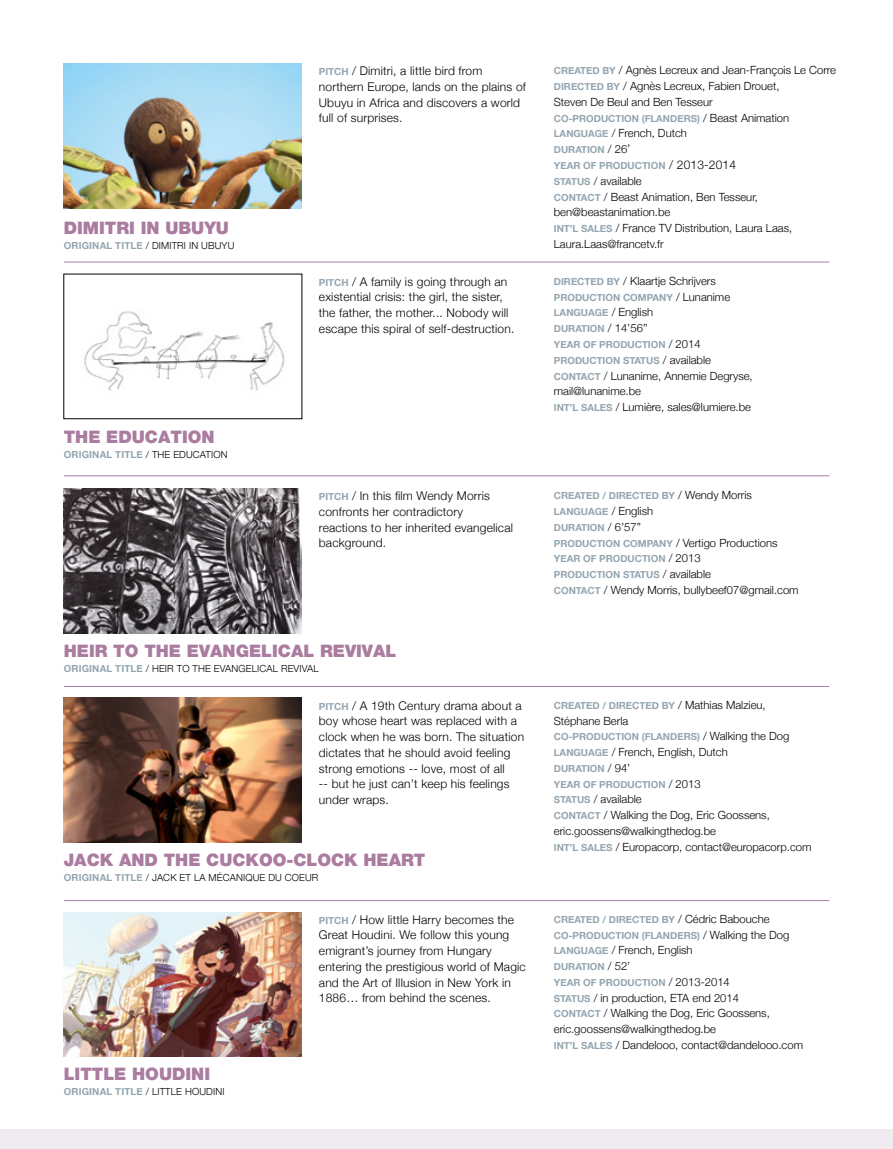
<style>
.page{position:relative;width:893px;height:1149px;background:#fff}
.page>*{position:absolute;margin:0;border:0;box-sizing:border-box;transform-origin:0 0}
.t1{font:900 17.25px "Helvetica Neue";color:#aa7c9f}
.t2{font:300 12px/15.8px "Helvetica Neue";letter-spacing:.015em;color:#000}
.t3{font:300 11.25px/15.8px "Helvetica Neue";color:#000}
.t4{font:700 9.75px/15.8px "Helvetica Neue";color:#93a5b0}
.t5{font:300 9.75px "Helvetica Neue";letter-spacing:.015em;color:#000}
.s1{font-weight:700;color:#93a5b0}
.s2{font-weight:300;color:#000}
.s3{font-weight:700;font-size:9.75px;color:#93a5b0}
.s4{font-weight:300;font-size:11.25px;color:#000}
.s5{font-weight:300;font-size:12px;color:#000}
</style>
<div class="page">
<div style="left:0;top:1129px;width:893px;height:19px;background:#f0eaf1"></div>
<img style="left:84px;top:311px;width:201px;height:80px">
<img style="left:64px;top:488px;width:238px;height:145px">
<img style="left:64px;top:697px;width:238px;height:145px">
<img style="left:64px;top:912px;width:238px;height:144px">
<img style="left:64px;top:64px;width:238px;height:144px">
<hr style="left:64px;top:261px;width:765px;height:1px;background:#aa7c9f">
<hr style="left:64px;top:475px;width:765px;height:1px;background:#aa7c9f">
<hr style="left:64px;top:686px;width:765px;height:1px;background:#aa7c9f">
<hr style="left:64px;top:899px;width:765px;height:1px;background:#aa7c9f">
<h1 class="t1" style="left:64px;top:218px;width:167px">DIMITRI IN UBUYU</h1>
<p class="t5" style="left:64px;top:238px;width:172px"><span class="s1">ORIGINAL TITLE</span> / DIMITRI IN UBUYU</p>
<h1 class="t1" style="left:64px;top:426px;width:152px">THE EDUCATION</h1>
<p class="t4" style="left:64px;top:446px;width:165px">ORIGINAL TITLE <span class="s2">/ THE EDUCATION</span></p>
<p class="t2" style="left:319px;top:62px;width:209px"><span class="s3">PITCH</span> / Dimitri, a little bird from northern Europe, lands on the plains of<br>Ubuyu in Africa and discovers a world full of surprises.</p>
<p class="t3" style="left:554px;top:62px;width:284px"><span class="s3">CREATED BY</span> / Agnès Lecreux and Jean-François Le Corre<br><span class="s3">DIRECTED BY</span> / Agnès Lecreux, Fabien Drouet,<br>Steven De Beul and Ben Tesseur</p>
<p class="t4" style="left:554px;top:110px;width:237px">CO-PRODUCTION (FLANDERS) <span class="s4">/ Beast Animation</span></p>
<p class="t3" style="left:554px;top:125px;width:135px"><span class="s3">LANGUAGE</span> / French, Dutch</p>
<p class="t4" style="left:554px;top:142px;width:184px">DURATION <span class="s4">/ 26</span><span class="s5">’<br></span>YEAR OF PRODUCTION <span class="s5">/ 2013-2014</span></p>
<p class="t3" style="left:554px;top:172px;width:240px"><span class="s3">STATUS</span> / available<br><span class="s3">CONTACT</span> / Beast Animation, Ben Tesseur, ben@beastanimation.be<br><span class="s3">INT’L SALES</span> / France TV Distribution, Laura Laas,<br>Laura.Laas@francetv.fr</p>
<p class="t2" style="left:319px;top:273px;width:197px"><span class="s3">PITCH</span> / A family is going through an existential crisis: the girl, the sister, the father, the mother... Nobody will escape this spiral of self-destruction.</p>
<p class="t3" style="left:554px;top:272px;width:163px"><span class="s3">DIRECTED BY</span> / Klaartje Schrijvers</p>
<p class="t4" style="left:554px;top:289px;width:178px">PRODUCTION COMPANY <span class="s4">/ Lunanime<br></span>LANGUAGE <span class="s4">/ English<br></span>DURATION <span class="s4">/ 14’56’’<br></span>YEAR OF PRODUCTION <span class="s4">/ 2014<br></span>PRODUCTION STATUS <span class="s4">/ available</span></p>
<p class="t3" style="left:554px;top:367px;width:200px"><span class="s3">CONTACT</span> / Lunanime, Annemie Degryse, mail@lunanime.be<br><span class="s3">INT’L SALES</span> / Lumière, sales@lumiere.be</p>
<p class="t2" style="left:319px;top:487px;width:196px"><span class="s3">PITCH</span> / In this film Wendy Morris confronts her contradictory reactions to her inherited evangelical background.</p>
<p class="t4" style="left:554px;top:488px;width:200px">CREATED / DIRECTED BY <span class="s4">/ Wendy Morris<br></span>LANGUAGE <span class="s4">/ English<br></span>DURATION <span class="s4">/ 6’57”</span></p>
<p class="t3" style="left:554px;top:534px;width:225px"><span class="s3">PRODUCTION COMPANY</span> / Vertigo Productions</p>
<p class="t4" style="left:554px;top:551px;width:159px">YEAR OF PRODUCTION <span class="s4">/ 2013<br></span>PRODUCTION STATUS <span class="s4">/ available</span></p>
<p class="t3" style="left:554px;top:581px;width:246px"><span class="s3">CONTACT</span> / Wendy Morris, bullybeef07@gmail.com</p>
<h1 class="t1" style="left:64px;top:640px;width:334px">HEIR TO THE EVANGELICAL REVIVAL</h1>
<p class="t5" style="left:64px;top:660px;width:257px"><span class="s1">ORIGINAL TITLE</span> / HEIR TO THE EVANGELICAL REVIVAL</p>
<p class="t2" style="left:319px;top:696px;width:207px"><span class="s3">PITCH</span> / A 19th Century drama about a boy whose heart was replaced with a clock when he was born. The situation dictates that he should avoid feeling strong emotions -- love, most of all<br>-- but he just can’t keep his feelings under wraps.</p>
<p class="t4" style="left:554px;top:697px;width:213px">CREATED / DIRECTED BY <span class="s4">/ Mathias Malzieu,</span></p>
<p class="t3" style="left:554px;top:711px;width:76px">Stéphane Berla</p>
<p class="t4" style="left:554px;top:729px;width:237px">CO-PRODUCTION (FLANDERS) <span class="s4">/ Walking the Dog</span></p>
<p class="t3" style="left:554px;top:743px;width:175px"><span class="s3">LANGUAGE</span> / French, English, Dutch</p>
<p class="t4" style="left:554px;top:760px;width:148px">DURATION <span class="s4">/ 94’<br></span>YEAR OF PRODUCTION <span class="s4">/ 2013</span></p>
<p class="t3" style="left:554px;top:790px;width:259px"><span class="s3">STATUS</span> / available<br><span class="s3">CONTACT</span> / Walking the Dog, Eric Goossens, eric.goossens@walkingthedog.be<br><span class="s3">INT’L SALES</span> / Europacorp, contact@europacorp.com</p>
<h1 class="t1" style="left:64px;top:849px;width:363px">JACK AND THE CUCKOO-CLOCK HEART</h1>
<p class="t5" style="left:64px;top:869px;width:256px"><span class="s1">ORIGINAL TITLE</span> / JACK ET LA MÉCANIQUE DU COEUR</p>
<h1 class="t1" style="left:64px;top:1062px;width:148px">LITTLE HOUDINI</h1>
<p class="t5" style="left:64px;top:1082px;width:162px"><span class="s1">ORIGINAL TITLE</span> / LITTLE HOUDINI</p>
<p class="t2" style="left:319px;top:910px;width:208px"><span class="s3">PITCH</span> / How little Harry becomes the Great Houdini. We follow this young emigrant’s journey from Hungary entering the prestigious world of Magic and the Art of Illusion in New York in 1886… from behind the scenes.</p>
<p class="t4" style="left:554px;top:911px;width:237px">CREATED / DIRECTED BY <span class="s4">/ Cédric Babouche<br></span>CO-PRODUCTION (FLANDERS) <span class="s4">/ Walking the Dog</span></p>
<p class="t3" style="left:554px;top:941px;width:140px"><span class="s3">LANGUAGE</span> / French, English</p>
<p class="t4" style="left:554px;top:958px;width:177px">DURATION <span class="s4">/ 52’<br></span>YEAR OF PRODUCTION <span class="s4">/ 2013-2014</span></p>
<p class="t3" style="left:554px;top:988px;width:251px"><span class="s3">STATUS</span> / in production, ETA end 2014<br><span class="s3">CONTACT</span> / Walking the Dog, Eric Goossens, eric.goossens@walkingthedog.be<br><span class="s3">INT’L SALES</span> / Dandelooo, contact@dandelooo.com</p>
</div>
